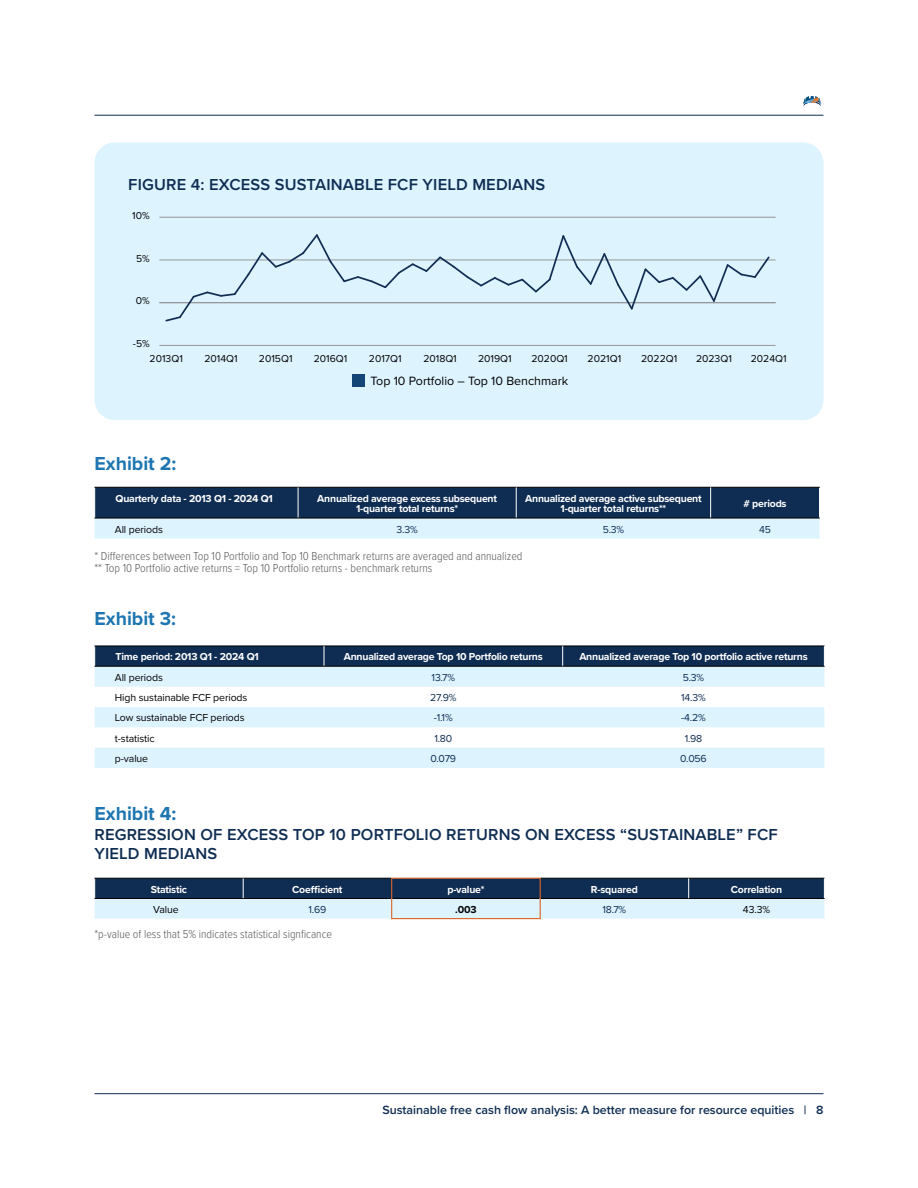
<style>
.page{position:relative;width:918px;height:1188px;background:#fff}
.page>*{position:absolute;margin:0;border:0;box-sizing:border-box;transform-origin:0 0}
.Body{font:700 19.5px "Proxima Nova";color:#1d75b1}
.Chart_title{font:700 19.5px "Proxima Nova";color:#1d75b1}
.Chart_title-2{font:600 16.5px/19.5px "Proxima Nova";letter-spacing:.01em;color:#0f2d52}
.t1{font:600 12.45px "Proxima Nova";color:#0f2d52}
.t2{font:12.45px "Proxima Nova";color:#000}
.Disclaimer{font:300 12px "Proxima Nova Cond";color:#58595b}
.Table_not_reverse{font:700 10.5px/10.5px "Proxima Nova";letter-spacing:-.02em;color:#fff;text-align:center}
.table_reverse{font:10.5px "Proxima Nova";letter-spacing:-.01em;color:#000}
.Table_not_reverse-2{font:10.5px "Proxima Nova";letter-spacing:-.02em;color:#0f2d52}
.table_reverse-2{font:700 10.5px "Proxima Nova";color:#000}
.t3{font:10.35px "Proxima Nova";color:#000}
</style>
<div class="page">
<div style="left:94px;top:143px;width:730px;height:277px;background:#ddf4ff;border-radius:20px"></div>
<svg style="left:803px;top:96px;width:18px;height:9px"></svg>
<hr style="left:94px;top:1093px;width:730px;height:1px;background:#0f2d52">
<hr style="left:94px;top:115px;width:730px;height:1px;background:#0f2d52">
<div style="left:352px;top:374px;width:13px;height:13px;background:#144577"></div>
<hr style="left:159px;top:345px;width:617px;height:1px;background:#939598">
<hr style="left:159px;top:302px;width:617px;height:1px;background:#939598">
<hr style="left:159px;top:260px;width:617px;height:1px;background:#939598">
<hr style="left:159px;top:217px;width:617px;height:1px;background:#939598">
<svg style="left:164px;top:234px;width:607px;height:88px"></svg>
<svg style="left:95px;top:488px;width:725px;height:51px;background:#627c96"></svg>
<hr style="left:819px;top:487px;width:1px;height:31px;background:#fff">
<hr style="left:94px;top:487px;width:204px;height:1px;background:#000">
<hr style="left:298px;top:487px;width:218px;height:1px;background:#000">
<hr style="left:516px;top:487px;width:195px;height:1px;background:#000">
<hr style="left:711px;top:487px;width:109px;height:1px;background:#000">
<hr style="left:298px;top:487px;width:1px;height:31px;background:#fff">
<hr style="left:516px;top:487px;width:1px;height:31px;background:#fff">
<hr style="left:710px;top:487px;width:1px;height:31px;background:#fff">
<hr style="left:94px;top:518px;width:204px;height:1px;background:#000">
<hr style="left:298px;top:518px;width:218px;height:1px;background:#000">
<hr style="left:516px;top:518px;width:195px;height:1px;background:#000">
<hr style="left:711px;top:518px;width:109px;height:1px;background:#000">
<svg style="left:95px;top:667px;width:729px;height:101px;fill:#ddf4ff"></svg>
<svg style="left:94px;top:646px;width:731px;height:20px;background:#0f2c50"></svg>
<hr style="left:94px;top:666px;width:230px;height:1px;background:#000">
<hr style="left:324px;top:666px;width:239px;height:1px;background:#000">
<hr style="left:563px;top:666px;width:262px;height:1px;background:#000">
<svg style="left:94px;top:878px;width:731px;height:41px;background:#748ca2"></svg>
<hr style="left:391px;top:918px;width:150px;height:1px;background:#da6327">
<p class="Chart_title-2" style="left:128px;top:174px;width:419px">FIGURE 4: EXCESS SUSTAINABLE FCF YIELD MEDIANS</p>
<p class="t3" style="left:132px;top:208px;width:19px">10%</p>
<p class="t3" style="left:136px;top:251px;width:15px">5%</p>
<p class="t3" style="left:136px;top:293px;width:15px">0%</p>
<p class="t3" style="left:133px;top:336px;width:18px">-5%</p>
<p class="t3" style="left:150px;top:351px;width:35px">2013Q1</p>
<p class="t3" style="left:204px;top:351px;width:35px">2014Q1</p>
<p class="t3" style="left:259px;top:351px;width:35px">2015Q1</p>
<p class="t3" style="left:314px;top:351px;width:35px">2016Q1</p>
<p class="t3" style="left:369px;top:351px;width:34px">2017Q1</p>
<p class="t3" style="left:423px;top:351px;width:35px">2018Q1</p>
<p class="t3" style="left:478px;top:351px;width:35px">2019Q1</p>
<p class="t3" style="left:531px;top:351px;width:38px">2020Q1</p>
<p class="t3" style="left:588px;top:351px;width:35px">2021Q1</p>
<p class="t3" style="left:641px;top:351px;width:38px">2022Q1</p>
<p class="t3" style="left:696px;top:351px;width:37px">2023Q1</p>
<p class="t3" style="left:751px;top:351px;width:37px">2024Q1</p>
<p class="t2" style="left:371px;top:372px;width:199px">Top 10 Portfolio – Top 10 Benchmark</p>
<h3 class="Body" style="left:94px;top:449px;width:83px">Exhibit 2:</h3>
<p class="Table_not_reverse" style="left:116px;top:493px;width:159px">Quarterly data - 2013 Q1 - 2024 Q1</p>
<p class="Table_not_reverse" style="left:317px;top:493px;width:181px">Annualized average excess subsequent<br>1-quarter total returns*</p>
<p class="Table_not_reverse" style="left:525px;top:493px;width:178px">Annualized average active subsequent<br>1-quarter total returns**</p>
<p class="Table_not_reverse" style="left:744px;top:498px;width:45px"># periods</p>
<p class="table_reverse" style="left:115px;top:521px;width:49px">All periods</p>
<p class="Table_not_reverse-2" style="left:397px;top:521px;width:23px">3.3%</p>
<p class="Table_not_reverse-2" style="left:603px;top:521px;width:23px">5.3%</p>
<p class="Table_not_reverse-2" style="left:759px;top:521px;width:13px">45</p>
<p class="Disclaimer" style="left:94px;top:547px;width:430px">* Differences between Top 10 Portfolio and Top 10 Benchmark returns are averaged and annualized</p>
<p class="Disclaimer" style="left:94px;top:559px;width:339px">** Top 10 Portfolio active returns = Top 10 Portfolio returns - benchmark returns</p>
<p class="Chart_title" style="left:94px;top:604px;width:83px">Exhibit 3:</p>
<p class="Table_not_reverse" style="left:116px;top:651px;width:145px">Time period: 2013 Q1 - 2024 Q1</p>
<p class="Table_not_reverse" style="left:344px;top:651px;width:201px">Annualized average Top 10 Portfolio returns</p>
<p class="Table_not_reverse" style="left:579px;top:651px;width:230px">Annualized average Top 10 portfolio active returns</p>
<p class="table_reverse" style="left:115px;top:669px;width:49px">All periods</p>
<p class="Table_not_reverse-2" style="left:432px;top:669px;width:25px">13.7%</p>
<p class="Table_not_reverse-2" style="left:683px;top:669px;width:23px">5.3%</p>
<p class="table_reverse" style="left:115px;top:690px;width:134px">High sustainable FCF periods</p>
<p class="Table_not_reverse-2" style="left:430px;top:690px;width:28px">27.9%</p>
<p class="Table_not_reverse-2" style="left:681px;top:690px;width:26px">14.3%</p>
<p class="table_reverse" style="left:115px;top:710px;width:131px">Low sustainable FCF periods</p>
<p class="Table_not_reverse-2" style="left:434px;top:710px;width:20px">-1.1%</p>
<p class="Table_not_reverse-2" style="left:681px;top:710px;width:26px">-4.2%</p>
<p class="table_reverse" style="left:115px;top:730px;width:41px">t-statistic</p>
<p class="Table_not_reverse-2" style="left:434px;top:730px;width:19px">1.80</p>
<p class="Table_not_reverse-2" style="left:685px;top:730px;width:19px">1.98</p>
<p class="table_reverse" style="left:115px;top:751px;width:35px">p-value</p>
<p class="Table_not_reverse-2" style="left:430px;top:751px;width:27px">0.079</p>
<p class="Table_not_reverse-2" style="left:680px;top:751px;width:28px">0.056</p>
<p class="Body" style="left:94px;top:799px;width:83px">Exhibit 4:</p>
<p class="Chart_title-2" style="left:94px;top:824px;width:685px">REGRESSION OF EXCESS TOP 10 PORTFOLIO RETURNS ON EXCESS “SUSTAINABLE” FCF<br>YIELD MEDIANS</p>
<p class="Table_not_reverse" style="left:151px;top:884px;width:38px">Statistic</p>
<p class="Table_not_reverse" style="left:292px;top:884px;width:52px">Coefficient</p>
<p class="Table_not_reverse" style="left:447px;top:884px;width:38px">p-value*</p>
<p class="Table_not_reverse" style="left:591px;top:884px;width:48px">R-squared</p>
<p class="Table_not_reverse" style="left:731px;top:884px;width:53px">Correlation</p>
<p class="table_reverse" style="left:153px;top:901px;width:27px">Value</p>
<p class="Table_not_reverse-2" style="left:309px;top:901px;width:19px">1.69</p>
<p class="table_reverse-2" style="left:455px;top:901px;width:23px">.003</p>
<p class="Table_not_reverse-2" style="left:603px;top:901px;width:25px">18.7%</p>
<p class="table_reverse" style="left:743px;top:901px;width:29px">43.3%</p>
<p class="Disclaimer" style="left:94px;top:925px;width:239px">*p-value of less that 5% indicates statistical signficance</p>
<p class="t1" style="left:382px;top:1101px;width:443px">Sustainable free cash flow analysis: A better measure for resource equities | 8</p>
</div>
